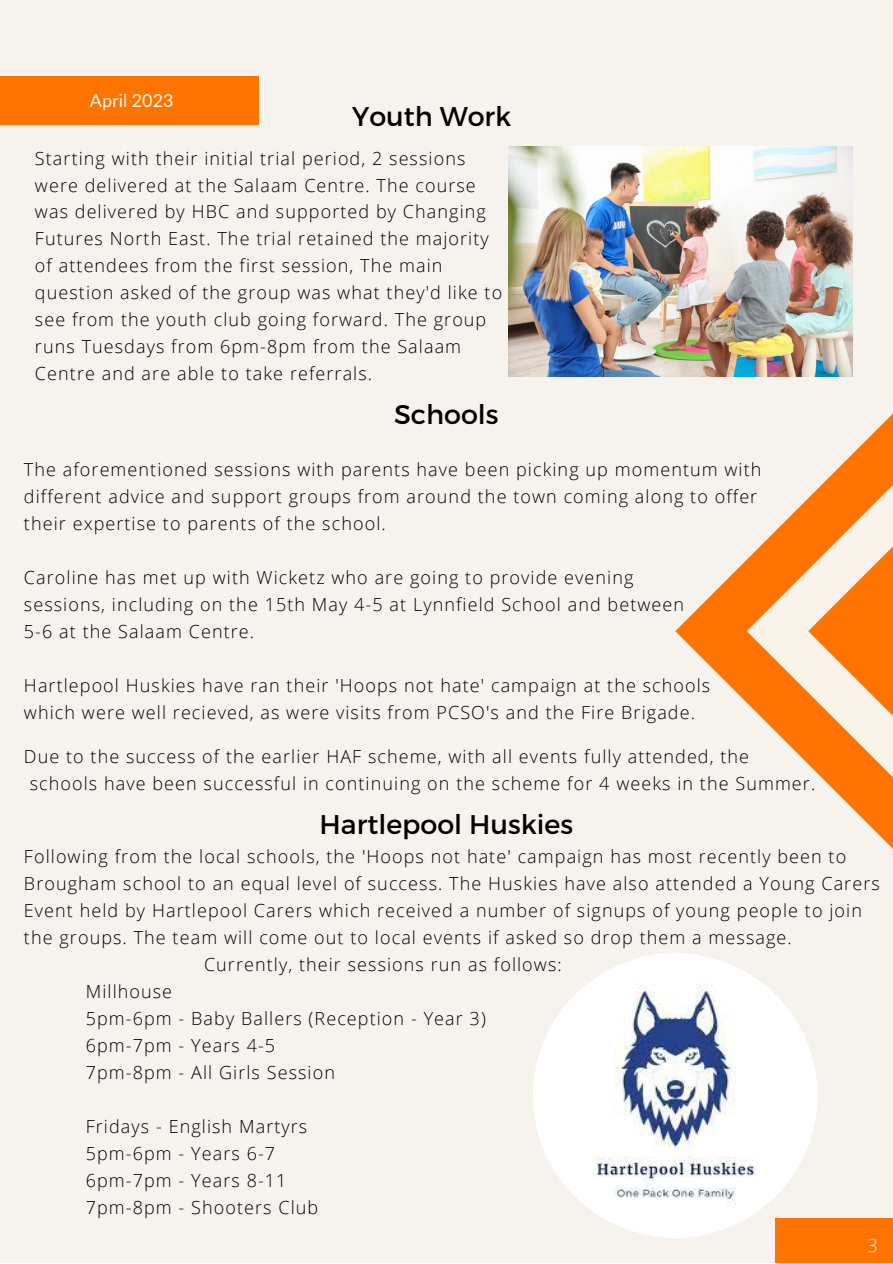
<style>
.page{position:relative;width:893px;height:1264px;background:#fff}
.page>*{position:absolute;margin:0;border:0;box-sizing:border-box;transform-origin:0 0}
.t1{font:27px "Montserrat";color:#000}
.t2{font:300 18px/27px "Open Sans";letter-spacing:.06em;color:#000}
.t3{font:18px "Lato";color:#f9f3e7}
.t4{font:300 18px "Open Sans";color:#f6f3ef}
</style>
<div class="page">
<div style="left:0;top:0;width:892px;height:1262px;background:#f6f3ef"></div>
<div style="left:0;top:76px;width:258px;height:48px;background:#ff7300"></div>
<div style="left:775px;top:1218px;width:117px;height:44px;background:#ff7300"></div>
<svg style="left:675px;top:560px;width:71px;height:142px"></svg>
<svg style="left:746px;top:498px;width:62px;height:266px;fill:#ff7300"></svg>
<svg style="left:808px;top:414px;width:84px;height:434px;fill:#ff7300"></svg>
<img style="left:533px;top:953px;width:284px;height:284px;border-radius:50%">
<img style="left:508px;top:147px;width:344px;height:229px">
<p class="t3" style="left:90px;top:89px;width:85px">April 2023</p>
<p class="t1" style="left:352px;top:99px;width:161px">Youth Work</p>
<p class="t2" style="left:35px;top:144px;width:468px">Starting with their initial trial period, 2 sessions were delivered at the Salaam Centre. The course was delivered by HBC and supported by Changing Futures North East. The trial retained the majority of attendees from the first session, The main question asked of the group was what they'd like to see from the youth club going forward. The group runs Tuesdays from 6pm-8pm from the Salaam Centre and are able to take referrals.</p>
<p class="t1" style="left:394px;top:396px;width:106px">Schools</p>
<p class="t2" style="left:24px;top:456px;width:739px">The aforementioned sessions with parents have been picking up momentum with different advice and support groups from around the town coming along to offer their expertise to parents of the school.</p>
<p class="t2" style="left:24px;top:564px;width:611px">Caroline has met up with Wicketz who are going to provide evening</p>
<p class="t2" style="left:24px;top:590px;width:661px">sessions, including on the 15th May 4-5 at Lynnfield School and between</p>
<p class="t2" style="left:24px;top:617px;width:232px">5-6 at the Salaam Centre.</p>
<p class="t2" style="left:24px;top:671px;width:687px">Hartlepool Huskies have ran their 'Hoops not hate' campaign at the schools which were well recieved, as were visits from PCSO's and the Fire Brigade.</p>
<p class="t2" style="left:24px;top:742px;width:726px">Due to the success of the earlier HAF scheme, with all events fully attended, the</p>
<p class="t2" style="left:30px;top:769px;width:787px">schools have been successful in continuing on the scheme for 4 weeks in the Summer.</p>
<p class="t1" style="left:319px;top:806px;width:255px">Hartlepool Huskies</p>
<p class="t2" style="left:24px;top:842px;width:857px">Following from the local schools, the 'Hoops not hate' campaign has most recently been to Brougham school to an equal level of success. The Huskies have also attended a Young Carers Event held by Hartlepool Carers which received a number of signups of young people to join the groups. The team will come out to local events if asked so drop them a message.</p>
<p class="t2" style="left:204px;top:950px;width:359px">Currently, their sessions run as follows:</p>
<p class="t2" style="left:86px;top:977px;width:88px">Millhouse</p>
<p class="t2" style="left:86px;top:1004px;width:401px">5pm-6pm - Baby Ballers (Reception - Year 3)</p>
<p class="t2" style="left:86px;top:1031px;width:191px">6pm-7pm - Years 4-5</p>
<p class="t2" style="left:86px;top:1058px;width:251px">7pm-8pm - All Girls Session</p>
<p class="t2" style="left:86px;top:1112px;width:223px">Fridays - English Martyrs</p>
<p class="t2" style="left:86px;top:1139px;width:191px">5pm-6pm - Years 6-7</p>
<p class="t2" style="left:86px;top:1166px;width:202px">6pm-7pm - Years 8-11</p>
<p class="t2" style="left:86px;top:1193px;width:234px">7pm-8pm - Shooters Club</p>
<p class="t4" style="left:867px;top:1233px;width:12px">3</p>
</div>
